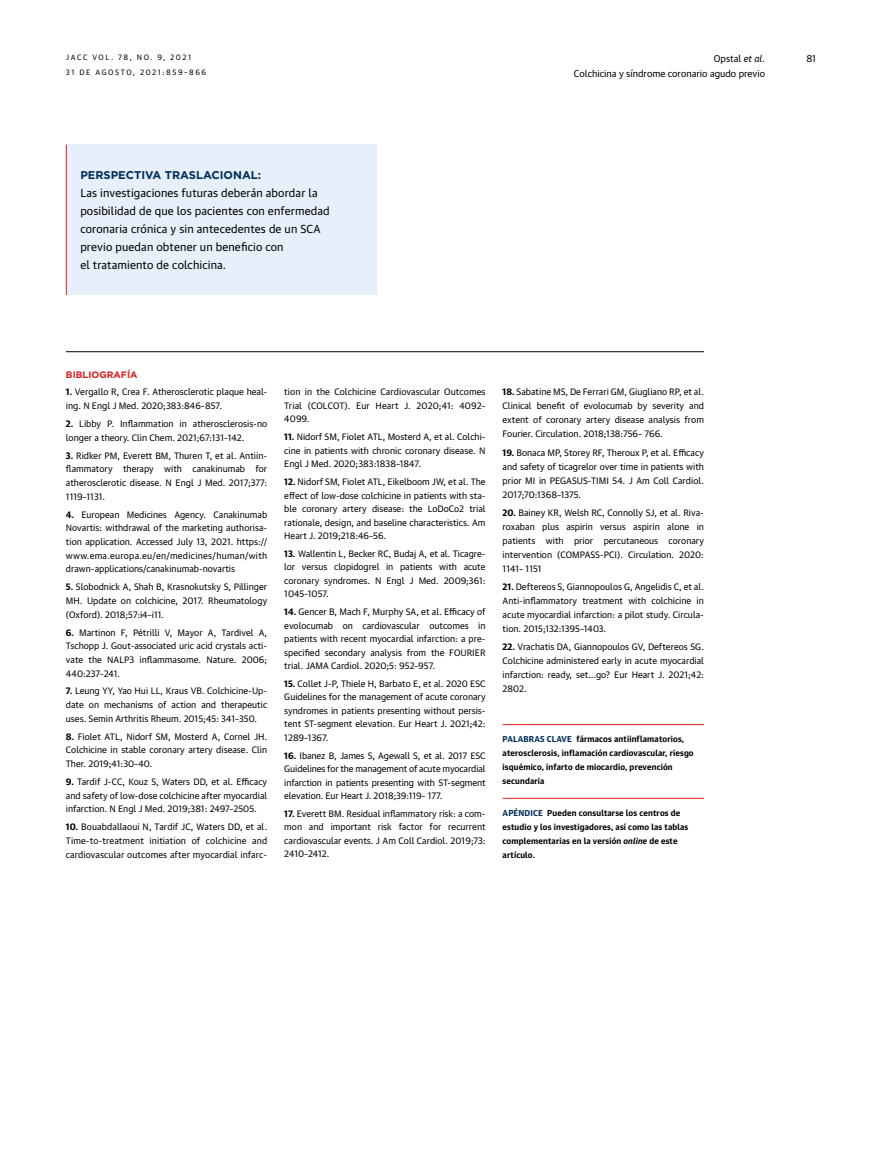
<style>
.page{position:relative;width:872px;height:1170px;background:#fff}
.page>*{position:absolute;margin:0;border:0;box-sizing:border-box;transform-origin:0 0}
.t1{font:11.25px/18px "Guardian Text Sans";letter-spacing:.01em;color:#000}
.t2{font:700 11.25px "Gotham";color:#002d5a}
.t3{font:9.45px "Guardian Text Sans";color:#000}
.t4{font:700 9.3px "Gotham";color:#db1e1f}
.t5{font:9px/13.5px "Guardian Text Sans";color:#000;text-align:justify}
.t6{font:700 8.25px/14px "Guardian Text Sans";letter-spacing:.02em;color:#000}
.t7{font:7.5px "Guardian Text Sans";letter-spacing:.205em;color:#000}
.s1{font-style:italic}
.s2{font-weight:700}
.s3{color:#002d5a}
</style>
<div class="page">
<div style="left:66px;top:145px;width:310px;height:150px;background:#e7effa"></div>
<hr style="left:66px;top:145px;width:1px;height:150px;background:#db1e1f">
<hr style="left:66px;top:351px;width:638px;height:1px;background:#000">
<hr style="left:502px;top:724px;width:202px;height:1px;background:#db1e1f">
<hr style="left:502px;top:797px;width:202px;height:1px;background:#db1e1f">
<p class="t7" style="left:66px;top:54px;width:127px">JACC VOL. 78, NO. 9, 2021</p>
<p class="t3" style="left:714px;top:54px;width:53px">Opstal <span class="s1">et al.</span></p>
<p class="t3" style="left:806px;top:54px;width:11px">81</p>
<p class="t7" style="left:66px;top:69px;width:142px">31 DE AGOSTO, 2021:859–866</p>
<p class="t3" style="left:574px;top:69px;width:193px">Colchicina y síndrome coronario agudo previo</p>
<p class="t2" style="left:80px;top:169px;width:182px">PERSPECTIVA TRASLACIONAL:</p>
<p class="t1" style="left:80px;top:185px;width:251px">Las investigaciones futuras deberán abordar la posibilidad de que los pacientes con enfermedad coronaria crónica y sin antecedentes de un SCA previo puedan obtener un beneficio con<br>el tratamiento de colchicina.</p>
<p class="t4" style="left:66px;top:369px;width:73px">BIBLIOGRAFÍA</p>
<p class="t5" style="left:66px;top:386px;width:203px"><span class="s2">1.</span> Vergallo R, Crea F. Atherosclerotic plaque heal&shy;ing. N Engl J Med. 2020;383:846–857.</p>
<p class="t5" style="left:66px;top:417px;width:203px"><span class="s2">2.</span> Libby P. Inflammation in atherosclerosis-no longer a theory. Clin Chem. 2021;67:131–142.</p>
<p class="t5" style="left:66px;top:449px;width:203px"><span class="s2">3.</span> Ridker PM, Everett BM, Thuren T, et al. Antiin&shy;flammatory therapy with canakinumab for atherosclerotic disease. N Engl J Med. 2017;377:<br>1119–1131.</p>
<p class="t5" style="left:66px;top:508px;width:203px"><span class="s2">4.</span> European Medicines Agency. Canakinumab Novartis: withdrawal of the marketing authorisa&shy;tion application. Accessed July 13, 2021. https:// www.ema.europa.eu/en/medicines/human/with drawn-applications/canakinumab-novartis</p>
<p class="t5" style="left:66px;top:580px;width:203px"><span class="s2">5.</span> Slobodnick A, Shah B, Krasnokutsky S, Pillinger MH. Update on colchicine, 2017. Rheumatology (Oxford). 2018;57:i4–i11.</p>
<p class="t5" style="left:66px;top:626px;width:203px"><span class="s2">6.</span> Martinon F, Pétrilli V, Mayor A, Tardivel A, Tschopp J. Gout-associated uric acid crystals acti&shy;vate the NALP3 inflammasome. Nature. 2006; 440:237–241.</p>
<p class="t5" style="left:66px;top:685px;width:203px"><span class="s2">7.</span> Leung YY, Yao Hui LL, Kraus VB. Colchicine-Up&shy;date on mechanisms of action and therapeutic uses. Semin Arthritis Rheum. 2015;45: 341–350.</p>
<p class="t5" style="left:66px;top:730px;width:203px"><span class="s2">8.</span> Fiolet ATL, Nidorf SM, Mosterd A, Cornel JH.<br>Colchicine in stable coronary artery disease. Clin Ther. 2019;41:30–40.</p>
<p class="t5" style="left:66px;top:775px;width:203px"><span class="s2">9.</span> Tardif J-CC, Kouz S, Waters DD, et al. Efficacy and safety of low-dose colchicine after myocardial infarction. N Engl J Med. 2019;381: 2497–2505.</p>
<p class="t5" style="left:66px;top:820px;width:203px"><span class="s2">10.</span> Bouabdallaoui N, Tardif JC, Waters DD, et al.<br>Time-to-treatment initiation of colchicine and cardiovascular outcomes after myocardial infarc-</p>
<p class="t5" style="left:284px;top:386px;width:203px">tion in the Colchicine Cardiovascular Outcomes Trial (COLCOT). Eur Heart J. 2020;41: 4092– 4099.</p>
<p class="t5" style="left:284px;top:431px;width:203px"><span class="s2">11.</span> Nidorf SM, Fiolet ATL, Mosterd A, et al. Colchi&shy;cine in patients with chronic coronary disease. N Engl J Med. 2020;383:1838–1847.</p>
<p class="t5" style="left:284px;top:475px;width:203px"><span class="s2">12.</span> Nidorf SM, Fiolet ATL, Eikelboom JW, et al. The effect of low-dose colchicine in patients with sta&shy;ble coronary artery disease: the LoDoCo2 trial rationale, design, and baseline characteristics. Am Heart J. 2019;218:46–56.</p>
<p class="t5" style="left:284px;top:547px;width:203px"><span class="s2">13.</span> Wallentin L, Becker RC, Budaj A, et al. Ticagre&shy;lor versus clopidogrel in patients with acute coronary syndromes. N Engl J Med. 2009;361:<br>1045–1057.</p>
<p class="t5" style="left:284px;top:605px;width:203px"><span class="s2">14.</span> Gencer B, Mach F, Murphy SA, et al. Efficacy of evolocumab on cardiovascular outcomes in patients with recent myocardial infarction: a pre&shy;specified secondary analysis from the FOURIER trial. JAMA Cardiol. 2020;5: 952–957.</p>
<p class="t5" style="left:284px;top:677px;width:203px"><span class="s2">15.</span> Collet J-P, Thiele H, Barbato E, et al. 2020 ESC Guidelines for the management of acute coronary syndromes in patients presenting without persis&shy;tent ST-segment elevation. Eur Heart J. 2021;42:<br>1289–1367.</p>
<p class="t5" style="left:284px;top:749px;width:203px"><span class="s2">16.</span> Ibanez B, James S, Agewall S, et al. 2017 ESC Guidelines for the management of acute myocardial infarction in patients presenting with ST-segment elevation. Eur Heart J. 2018;39:119– 177.</p>
<p class="t5" style="left:284px;top:807px;width:203px"><span class="s2">17.</span> Everett BM. Residual inflammatory risk: a com&shy;mon and important risk factor for recurrent cardiovascular events. J Am Coll Cardiol. 2019;73:<br>2410–2412.</p>
<p class="t5" style="left:502px;top:386px;width:203px;line-height:14px"><span class="s2">18.</span> Sabatine MS, De Ferrari GM, Giugliano RP, et al.<br>Clinical benefit of evolocumab by severity and extent of coronary artery disease analysis from Fourier. Circulation. 2018;138:756– 766.</p>
<p class="t5" style="left:502px;top:446px;width:203px;line-height:14px"><span class="s2">19.</span> Bonaca MP, Storey RF, Theroux P, et al. Efficacy and safety of ticagrelor over time in patients with prior MI in PEGASUS-TIMI 54. J Am Coll Cardiol.<br>2017;70:1368–1375.</p>
<p class="t5" style="left:502px;top:506px;width:203px;line-height:14px"><span class="s2">20.</span> Bainey KR, Welsh RC, Connolly SJ, et al. Riva&shy;roxaban plus aspirin versus aspirin alone in patients with prior percutaneous coronary intervention (COMPASS-PCI). Circulation. 2020:<br>1141– 1151</p>
<p class="t5" style="left:502px;top:580px;width:203px;line-height:14px"><span class="s2">21.</span> Deftereos S, Giannopoulos G, Angelidis C, et al.<br>Anti-inflammatory treatment with colchicine in acute myocardial infarction: a pilot study. Circula&shy;tion. 2015;132:1395–1403.</p>
<p class="t5" style="left:502px;top:640px;width:203px;line-height:14px"><span class="s2">22.</span> Vrachatis DA, Giannopoulos GV, Deftereos SG.<br>Colchicine administered early in acute myocardial infarction: ready, set…go? Eur Heart J. 2021;42:<br>2802.</p>
<p class="t6" style="left:502px;top:732px;width:193px"><span class="s3">PALABRAS CLAVE</span> fármacos antiinflamatorios, aterosclerosis, inflamación cardiovascular, riesgo isquémico, infarto de miocardio, prevención secundaria</p>
<p class="t6" style="left:502px;top:805px;width:187px"><span class="s3">APÉNDICE</span> Pueden consultarse los centros de estudio y los investigadores, así como las tablas complementarias en la versión <span class="s1">online</span> de este artículo.</p>
</div>
